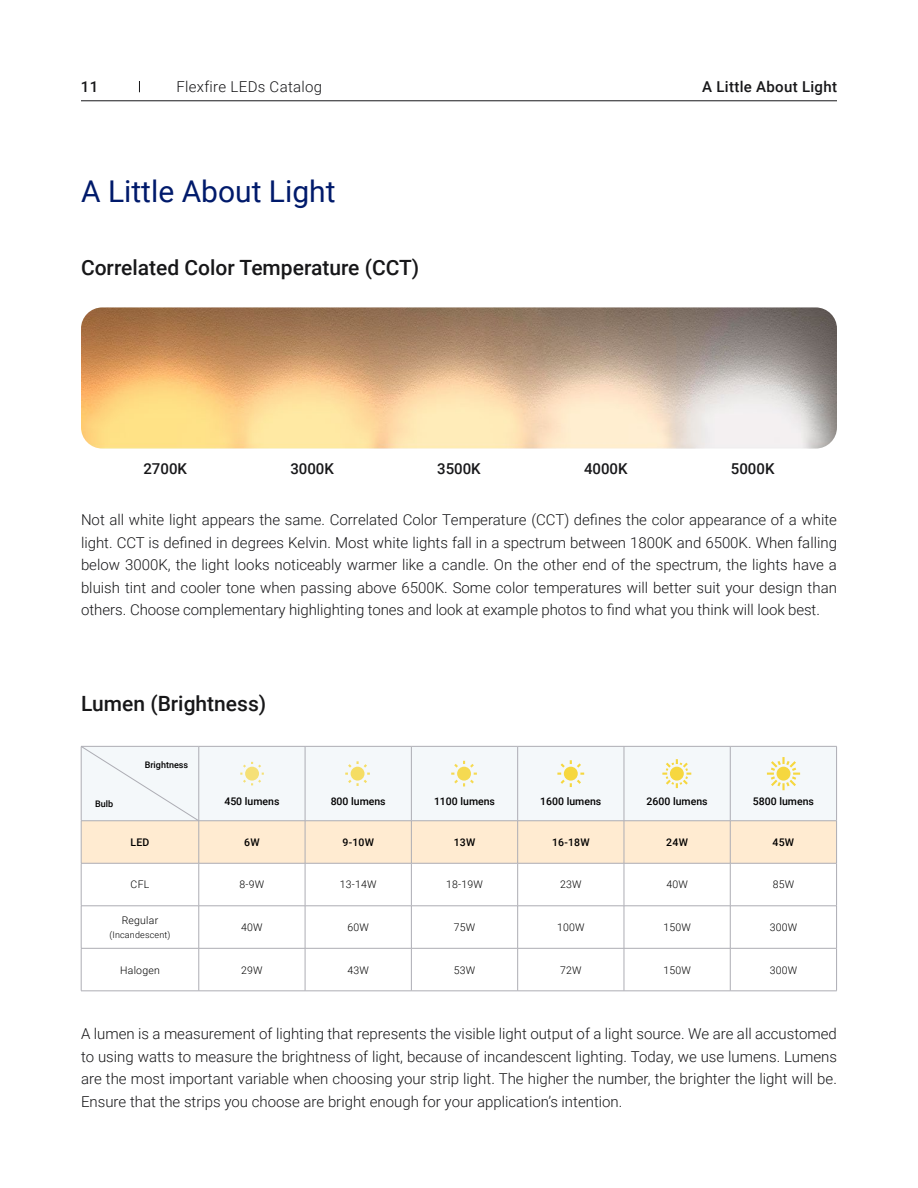
<style>
.page{position:relative;width:918px;height:1188px;background:#fff}
.page>*{position:absolute;margin:0;border:0;box-sizing:border-box;transform-origin:0 0}
.t1{font:30px "Roboto";color:#001a6b}
.t2{font:500 21px "Roboto";color:#171719}
.t3{font:300 15px/22.5px "Roboto";color:#171719;text-align:justify}
.t4{font:500 15px "Roboto";color:#171719}
.t5{font:300 15px "Roboto";letter-spacing:.02em;color:#171719}
.t6{font:500 15px "Roboto";letter-spacing:.02em;color:#171719}
.t7{font:500 10.5px "Roboto";color:#000}
.t8{font:300 10.5px "Roboto";letter-spacing:.02em;color:#000}
.t9{font:300 9px "Roboto";letter-spacing:.02em;color:#000}
.t10{font:500 9px "Roboto";color:#000}
</style>
<div class="page">
<svg style="left:82px;top:907px;width:754px;height:41px"></svg>
<hr style="left:81px;top:863px;width:118px;height:1px;background:#adadb4">
<hr style="left:81px;top:863px;width:1px;height:43px;background:#adadb4">
<hr style="left:199px;top:863px;width:106px;height:1px;background:#adadb4">
<hr style="left:199px;top:863px;width:1px;height:43px;background:#adadb4">
<hr style="left:305px;top:863px;width:106px;height:1px;background:#adadb4">
<hr style="left:305px;top:863px;width:1px;height:43px;background:#adadb4">
<hr style="left:411px;top:863px;width:107px;height:1px;background:#adadb4">
<hr style="left:411px;top:863px;width:1px;height:43px;background:#adadb4">
<hr style="left:518px;top:863px;width:106px;height:1px;background:#adadb4">
<hr style="left:517px;top:863px;width:1px;height:43px;background:#adadb4">
<hr style="left:624px;top:863px;width:106px;height:1px;background:#adadb4">
<hr style="left:624px;top:863px;width:1px;height:43px;background:#adadb4">
<hr style="left:730px;top:863px;width:107px;height:1px;background:#adadb4">
<hr style="left:730px;top:863px;width:1px;height:43px;background:#adadb4">
<hr style="left:836px;top:863px;width:1px;height:43px;background:#adadb4">
<hr style="left:81px;top:906px;width:118px;height:1px;background:#adadb4">
<hr style="left:81px;top:906px;width:1px;height:42px;background:#adadb4">
<hr style="left:199px;top:906px;width:106px;height:1px;background:#adadb4">
<hr style="left:199px;top:906px;width:1px;height:42px;background:#adadb4">
<hr style="left:305px;top:906px;width:106px;height:1px;background:#adadb4">
<hr style="left:305px;top:906px;width:1px;height:42px;background:#adadb4">
<hr style="left:411px;top:906px;width:107px;height:1px;background:#adadb4">
<hr style="left:411px;top:906px;width:1px;height:42px;background:#adadb4">
<hr style="left:518px;top:906px;width:106px;height:1px;background:#adadb4">
<hr style="left:517px;top:906px;width:1px;height:42px;background:#adadb4">
<hr style="left:624px;top:906px;width:106px;height:1px;background:#adadb4">
<hr style="left:624px;top:906px;width:1px;height:42px;background:#adadb4">
<hr style="left:730px;top:906px;width:107px;height:1px;background:#adadb4">
<hr style="left:730px;top:906px;width:1px;height:42px;background:#adadb4">
<hr style="left:836px;top:906px;width:1px;height:42px;background:#adadb4">
<hr style="left:81px;top:948px;width:118px;height:1px;background:#adadb4">
<hr style="left:81px;top:949px;width:1px;height:42px;background:#adadb4">
<hr style="left:199px;top:948px;width:106px;height:1px;background:#adadb4">
<hr style="left:199px;top:949px;width:1px;height:42px;background:#adadb4">
<hr style="left:305px;top:948px;width:106px;height:1px;background:#adadb4">
<hr style="left:305px;top:949px;width:1px;height:42px;background:#adadb4">
<hr style="left:411px;top:948px;width:107px;height:1px;background:#adadb4">
<hr style="left:411px;top:949px;width:1px;height:42px;background:#adadb4">
<hr style="left:518px;top:948px;width:106px;height:1px;background:#adadb4">
<hr style="left:517px;top:949px;width:1px;height:42px;background:#adadb4">
<hr style="left:624px;top:948px;width:106px;height:1px;background:#adadb4">
<hr style="left:624px;top:949px;width:1px;height:42px;background:#adadb4">
<hr style="left:730px;top:948px;width:107px;height:1px;background:#adadb4">
<hr style="left:730px;top:949px;width:1px;height:42px;background:#adadb4">
<hr style="left:836px;top:949px;width:1px;height:42px;background:#adadb4">
<hr style="left:81px;top:991px;width:118px;height:1px;background:#adadb4">
<hr style="left:199px;top:991px;width:106px;height:1px;background:#adadb4">
<hr style="left:305px;top:991px;width:106px;height:1px;background:#adadb4">
<hr style="left:411px;top:991px;width:107px;height:1px;background:#adadb4">
<hr style="left:518px;top:991px;width:106px;height:1px;background:#adadb4">
<hr style="left:624px;top:991px;width:106px;height:1px;background:#adadb4">
<hr style="left:730px;top:991px;width:107px;height:1px;background:#adadb4">
<svg style="left:81px;top:746px;width:756px;height:117px"></svg>
<img style="left:81px;top:307px;width:756px;height:142px">
<hr style="left:81px;top:101px;width:756px;height:1px;background:#171719">
<p class="t4" style="left:81px;top:76px;width:19px">11</p>
<p class="t5" style="left:176px;top:76px;width:147px">Flexfire LEDs Catalog</p>
<p class="t6" style="left:702px;top:76px;width:136px">A Little About Light</p>
<h1 class="t1" style="left:81px;top:170px;width:256px">A Little About Light</h1>
<h2 class="t2" style="left:81px;top:252px;width:340px">Correlated Color Temperature (CCT)</h2>
<p class="t4" style="left:143px;top:458px;width:45px">2700K</p>
<p class="t4" style="left:290px;top:458px;width:45px">3000K</p>
<p class="t4" style="left:437px;top:458px;width:45px">3500K</p>
<p class="t4" style="left:584px;top:458px;width:45px">4000K</p>
<p class="t4" style="left:731px;top:458px;width:45px">5000K</p>
<p class="t3" style="left:81px;top:508px;width:758px">Not all white light appears the same. Correlated Color Temperature (CCT) defines the color appearance of a white light. CCT is defined in degrees Kelvin. Most white lights fall in a spectrum between 1800K and 6500K. When falling below 3000K, the light looks noticeably warmer like a candle. On the other end of the spectrum, the lights have a bluish tint and cooler tone when passing above 6500K. Some color temperatures will better suit your design than others. Choose complementary highlighting tones and look at example photos to find what you think will look best.</p>
<h2 class="t2" style="left:81px;top:689px;width:187px">Lumen (Brightness)</h2>
<p class="t10" style="left:95px;top:797px;width:20px">Bulb</p>
<p class="t10" style="left:145px;top:758px;width:45px">Brightness</p>
<p class="t7" style="left:224px;top:794px;width:57px">450 lumens</p>
<p class="t7" style="left:331px;top:794px;width:57px">800 lumens</p>
<p class="t7" style="left:434px;top:794px;width:63px">1100 lumens</p>
<p class="t7" style="left:540px;top:794px;width:63px">1600 lumens</p>
<p class="t7" style="left:647px;top:794px;width:63px">2600 lumens</p>
<p class="t7" style="left:753px;top:794px;width:63px">5800 lumens</p>
<p class="t7" style="left:131px;top:835px;width:20px">LED</p>
<p class="t7" style="left:244px;top:835px;width:17px">6W</p>
<p class="t7" style="left:343px;top:835px;width:33px">9-10W</p>
<p class="t7" style="left:454px;top:835px;width:23px">13W</p>
<p class="t7" style="left:552px;top:835px;width:39px">16-18W</p>
<p class="t7" style="left:666px;top:835px;width:23px">24W</p>
<p class="t7" style="left:773px;top:835px;width:23px">45W</p>
<p class="t8" style="left:131px;top:877px;width:20px">CFL</p>
<p class="t8" style="left:240px;top:877px;width:26px">8-9W</p>
<p class="t8" style="left:340px;top:877px;width:38px">13-14W</p>
<p class="t8" style="left:446px;top:877px;width:38px">18-19W</p>
<p class="t8" style="left:560px;top:877px;width:23px">23W</p>
<p class="t8" style="left:666px;top:877px;width:23px">40W</p>
<p class="t8" style="left:773px;top:877px;width:23px">85W</p>
<p class="t8" style="left:122px;top:913px;width:38px">Regular</p>
<p class="t9" style="left:109px;top:928px;width:63px">(Incandescent)</p>
<p class="t8" style="left:241px;top:920px;width:23px">40W</p>
<p class="t8" style="left:347px;top:920px;width:23px">60W</p>
<p class="t8" style="left:454px;top:920px;width:23px">75W</p>
<p class="t8" style="left:557px;top:920px;width:29px">100W</p>
<p class="t8" style="left:663px;top:920px;width:29px">150W</p>
<p class="t8" style="left:770px;top:920px;width:29px">300W</p>
<p class="t8" style="left:120px;top:962px;width:41px">Halogen</p>
<p class="t8" style="left:241px;top:962px;width:23px">29W</p>
<p class="t8" style="left:348px;top:962px;width:23px">43W</p>
<p class="t8" style="left:454px;top:962px;width:23px">53W</p>
<p class="t8" style="left:560px;top:962px;width:23px">72W</p>
<p class="t8" style="left:663px;top:962px;width:29px">150W</p>
<p class="t8" style="left:770px;top:962px;width:29px">300W</p>
<p class="t3" style="left:81px;top:1022px;width:757px">A lumen is a measurement of lighting that represents the visible light output of a light source. We are all accustomed to using watts to measure the brightness of light, because of incandescent lighting. Today, we use lumens. Lumens are the most important variable when choosing your strip light. The higher the number, the brighter the light will be.<br>Ensure that the strips you choose are bright enough for your application’s intention.</p>
</div>
